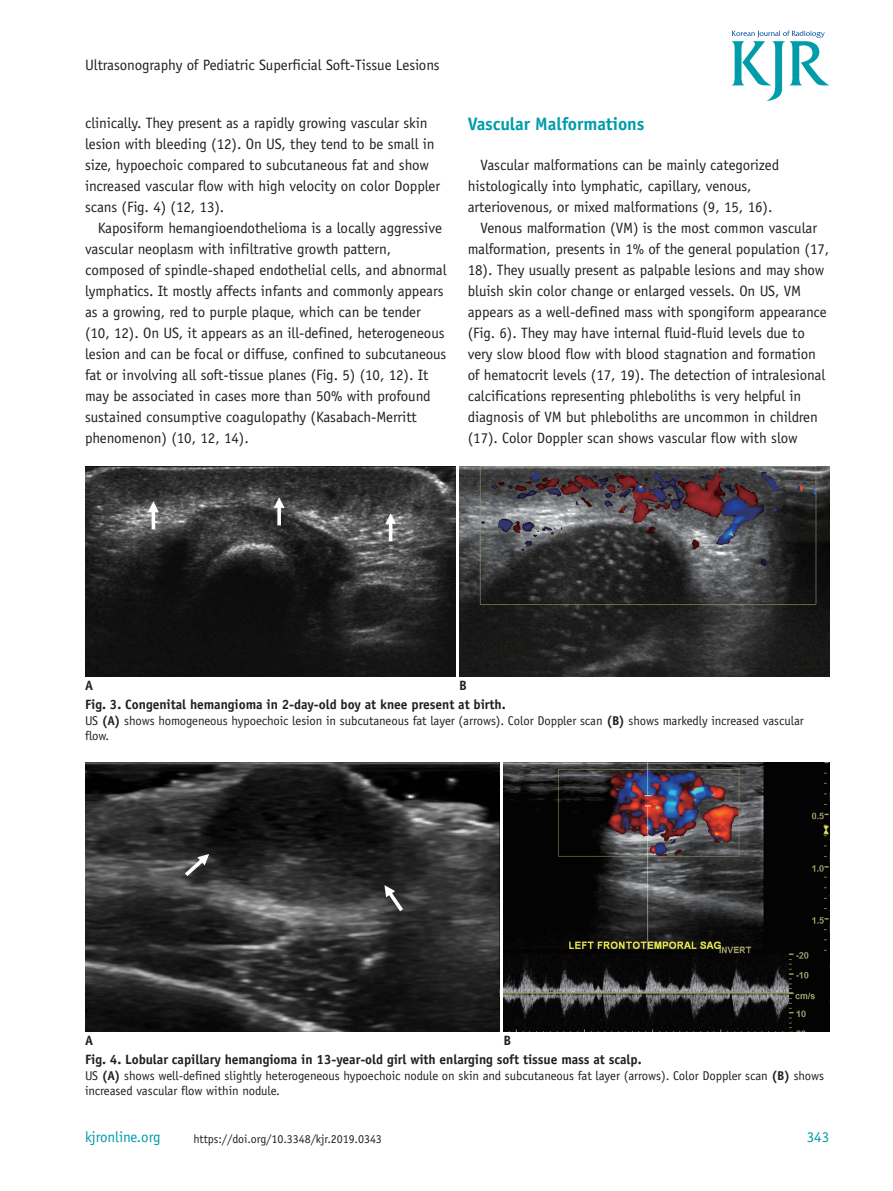
<style>
.page{position:relative;width:893px;height:1191px;background:#fff}
.page>*{position:absolute;margin:0;border:0;box-sizing:border-box;transform-origin:0 0}
.t1{font:700 18px "Officina Sans Std";letter-spacing:-.005em;color:#009caa}
.t2{font:15px/21px "Officina Sans Std";letter-spacing:-.005em;color:#231f20}
.t3{font:15px "Officina Sans Std";letter-spacing:-.005em;color:#009caa}
.t4{font:700 13.5px "Officina Sans Std";letter-spacing:-.005em;color:#231f20}
.t5{font:12.75px/15.3px "Officina Sans Std";letter-spacing:-.005em;color:#231f20}
.t6{font:12px "Officina Sans Std";letter-spacing:-.005em;color:#231f20}
.s1{font-weight:700}
</style>
<div class="page">
<svg style="left:732px;top:31px;width:97px;height:70px"></svg>
<img style="left:85px;top:466px;width:370px;height:210px">
<img style="left:459px;top:466px;width:370px;height:210px">
<img style="left:85px;top:763px;width:414px;height:268px">
<img style="left:504px;top:763px;width:325px;height:268px">
<p class="t2" style="left:85px;top:54px;width:356px">Ultrasonography of Pediatric Superficial Soft-Tissue Lesions</p>
<p class="t2" style="left:85px;top:112px;width:357px">clinically. They present as a rapidly growing vascular skin lesion with bleeding (12). On US, they tend to be small in size, hypoechoic compared to subcutaneous fat and show increased vascular flow with high velocity on color Doppler scans (Fig. 4) (12, 13).</p>
<p class="t2" style="left:85px;top:217px;width:363px;text-indent:13px">Kaposiform hemangioendothelioma is a locally aggressive vascular neoplasm with infiltrative growth pattern, composed of spindle-shaped endothelial cells, and abnormal lymphatics. It mostly affects infants and commonly appears as a growing, red to purple plaque, which can be tender (10, 12). On US, it appears as an ill-defined, heterogeneous lesion and can be focal or diffuse, confined to subcutaneous fat or involving all soft-tissue planes (Fig. 5) (10, 12). It may be associated in cases more than 50% with profound sustained consumptive coagulopathy (Kasabach-Merritt phenomenon) (10, 12, 14).</p>
<p class="t1" style="left:468px;top:113px;width:178px">Vascular Malformations</p>
<p class="t2" style="left:480px;top:154px;width:300px">Vascular malformations can be mainly categorized</p>
<p class="t2" style="left:468px;top:175px;width:285px">histologically into lymphatic, capillary, venous,</p>
<p class="t2" style="left:468px;top:196px;width:306px">arteriovenous, or mixed malformations (9, 15, 16).</p>
<p class="t2" style="left:480px;top:217px;width:338px">Venous malformation (VM) is the most common vascular</p>
<p class="t2" style="left:468px;top:238px;width:363px">malformation, presents in 1% of the general population (17,</p>
<p class="t2" style="left:468px;top:259px;width:358px">18). They usually present as palpable lesions and may show</p>
<p class="t2" style="left:468px;top:280px;width:335px">bluish skin color change or enlarged vessels. On US, VM</p>
<p class="t2" style="left:468px;top:301px;width:360px">appears as a well-defined mass with spongiform appearance</p>
<p class="t2" style="left:468px;top:322px;width:339px">(Fig. 6). They may have internal fluid-fluid levels due to</p>
<p class="t2" style="left:468px;top:343px;width:350px">very slow blood flow with blood stagnation and formation</p>
<p class="t2" style="left:468px;top:364px;width:359px">of hematocrit levels (17, 19). The detection of intralesional</p>
<p class="t2" style="left:468px;top:385px;width:335px">calcifications representing phleboliths is very helpful in</p>
<p class="t2" style="left:468px;top:406px;width:352px">diagnosis of VM but phleboliths are uncommon in children</p>
<p class="t2" style="left:468px;top:427px;width:331px">(17). Color Doppler scan shows vascular flow with slow</p>
<p class="t4" style="left:85px;top:677px;width:10px">A</p>
<p class="t4" style="left:459px;top:677px;width:9px">B</p>
<p class="t4" style="left:85px;top:696px;width:422px">Fig. 3. Congenital hemangioma in 2-day-old boy at knee present at birth.</p>
<p class="t5" style="left:85px;top:712px;width:720px">US <span class="s1">(A)</span> shows homogeneous hypoechoic lesion in subcutaneous fat layer (arrows). Color Doppler scan <span class="s1">(B)</span> shows markedly increased vascular flow.</p>
<p class="t4" style="left:85px;top:1032px;width:10px">A</p>
<p class="t4" style="left:504px;top:1032px;width:9px">B</p>
<p class="t4" style="left:85px;top:1051px;width:558px">Fig. 4. Lobular capillary hemangioma in 13-year-old girl with enlarging soft tissue mass at scalp.</p>
<p class="t5" style="left:85px;top:1067px;width:741px">US <span class="s1">(A)</span> shows well-defined slightly heterogeneous hypoechoic nodule on skin and subcutaneous fat layer (arrows). Color Doppler scan <span class="s1">(B)</span> shows increased vascular flow within nodule.</p>
<p class="t3" style="left:85px;top:1128px;width:77px">kjronline.org</p>
<p class="t6" style="left:194px;top:1132px;width:190px">https://doi.org/10.3348/kjr.2019.0343</p>
<p class="t3" style="left:807px;top:1128px;width:24px">343</p>
</div>
